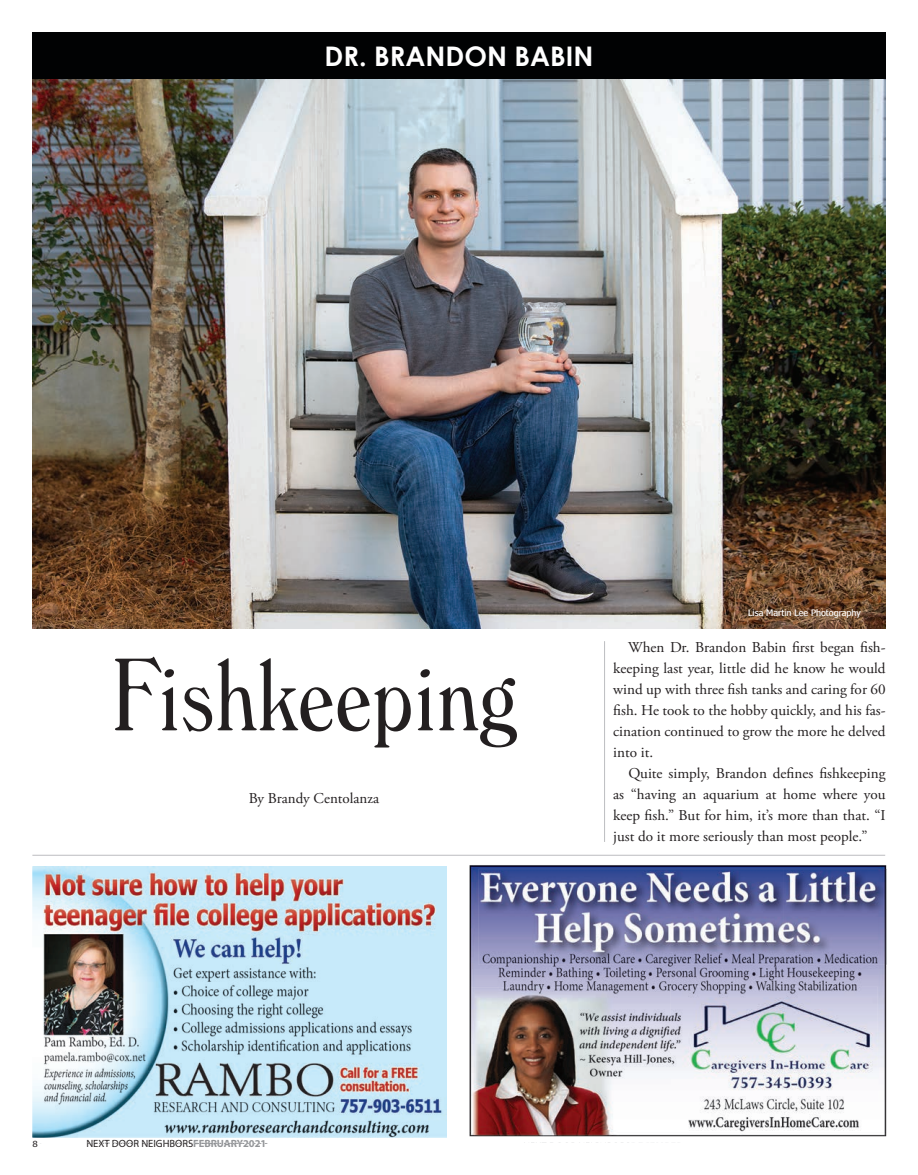
<style>
.page{position:relative;width:918px;height:1175px;background:#fff}
.page>*{position:absolute;margin:0;border:0;box-sizing:border-box;transform-origin:0 0}
.t1{font:300 condensed 100.5px "Windsor BT";color:#231f20}
.t2{font:700 27px "Century Gothic";color:#fff}
.t3{font:15px/21px "Adobe Garamond Pro";color:#231f20;text-align:justify}
.t4{font:10.5px "Myriad Pro";color:#231f20}
.t5{font:9.45px "Myriad Pro";color:#231f20;scale:1.11 1}
.t6{font:8.85px "Nina";color:#fff;scale:1.18 1}
.s1{font-weight:700;color:#939598}
</style>
<div class="page">
<img style="left:33px;top:79px;width:853px;height:549px">
<div style="left:32px;top:32px;width:854px;height:47px;background:#010203"></div>
<hr style="left:604px;top:641px;width:1px;height:201px;background:#bcbdc0">
<hr style="left:32px;top:855px;width:853px;height:1px;background:#bcbdc0">
<img style="left:32px;top:867px;width:415px;height:276px">
<img style="left:469px;top:865px;width:418px;height:272px">
<h2 class="t2" style="left:325px;top:35px;width:270px">DR. BRANDON BABIN</h2>
<h1 class="t1" style="left:111px;top:632px;width:406px">Fishkeeping</h1>
<p class="t3" style="left:249px;top:788px;width:132px">By Brandy Centolanza</p>
<p class="t6" style="left:748px;top:607px;width:97px">Lisa Martin Lee Photography</p>
<p class="t3" style="left:613px;top:637px;width:274px;text-indent:15px">When Dr. Brandon Babin first began fish&shy;keeping last year, little did he know he would wind up with three fish tanks and caring for 60 fish. He took to the hobby quickly, and his fas&shy;cination continued to grow the more he delved into it.</p>
<p class="t3" style="left:613px;top:763px;width:274px;text-indent:15px">Quite simply, Brandon defines fishkeeping as “having an aquarium at home where you keep fish.” But for him, it’s more than that. “I just do it more seriously than most people.”</p>
<p class="t5" style="left:32px;top:1138px;width:6px">8</p>
<p class="t4" style="left:86px;top:1137px;width:181px">NEXT DOOR NEIGHBORS<span class="s1">FEBRUARY2021</span></p>
</div>
